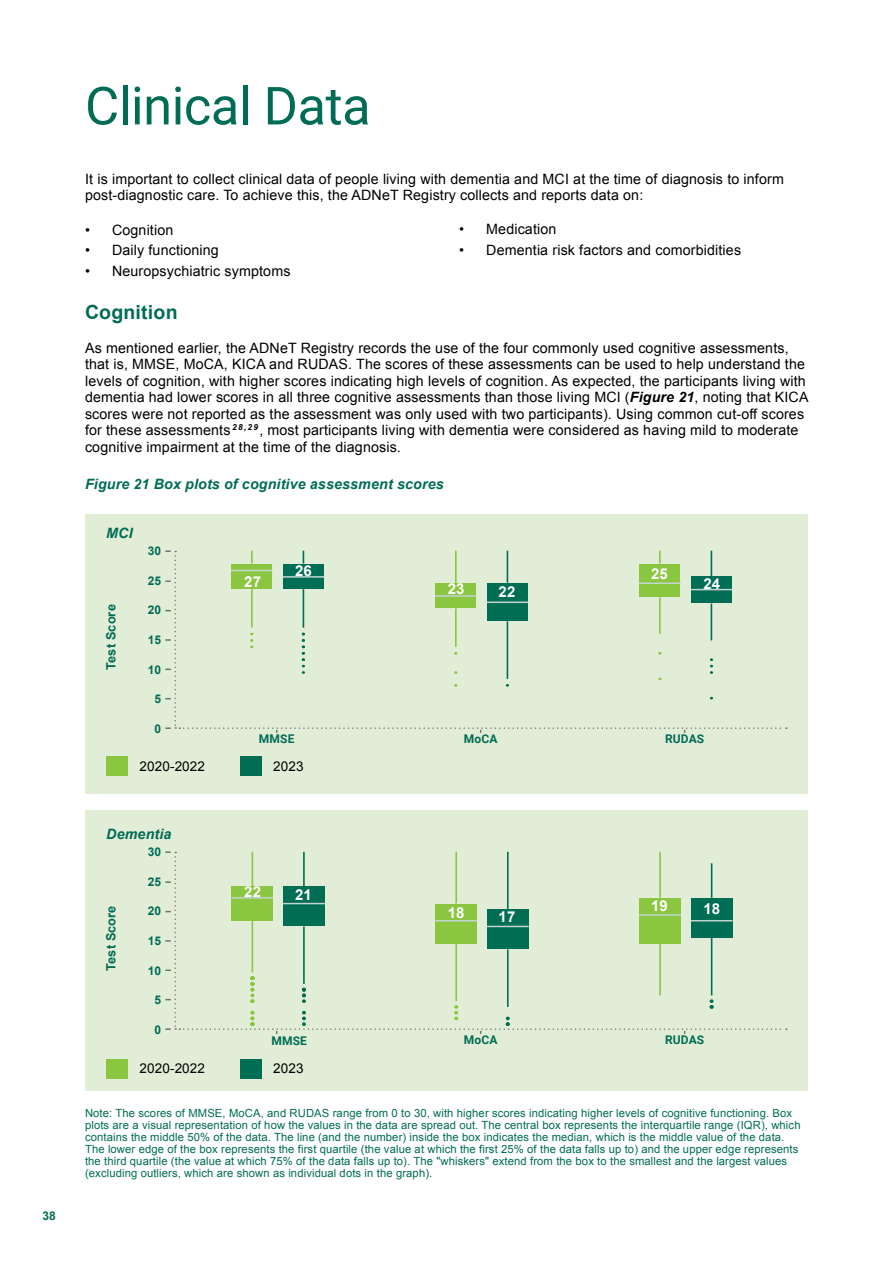
<style>
.page{position:relative;width:893px;height:1263px;background:#fff}
.page>*{position:absolute;margin:0;border:0;box-sizing:border-box;transform-origin:0 0}
.t1{font:52.5px "Roboto";letter-spacing:-.01em;color:#006c55}
.t2{font:700 19.5px "Arial";letter-spacing:.01em;color:#006c55}
.t3{font:700 15px "Arial";letter-spacing:.01em;color:#fff}
.t4{font:14.25px/16.5px "Arial";letter-spacing:.01em;color:#000}
.t5{font:italic 700 14.25px "Arial";letter-spacing:.01em;color:#006c55}
.t6{font:13.5px "Arial";letter-spacing:.01em;color:#000}
.t7{font:700 12.75px "Arial";letter-spacing:.01em;color:#006c55}
.t8{font:700 12px "Roboto";letter-spacing:.01em;color:#006c55}
.t9{font:700 12px "Arial";color:#006c55}
.t10{font:11.25px/12px "Arial";letter-spacing:.01em;color:#006c55}
.s1{font-weight:700;font-style:italic}
</style>
<div class="page">
<div style="left:85px;top:514px;width:723px;height:280px;background:#e2edd7"></div>
<div style="left:85px;top:811px;width:723px;height:280px;background:#e2edd7"></div>
<div style="left:240px;top:1059px;width:22px;height:19px;background:#006d55"></div>
<div style="left:240px;top:757px;width:22px;height:19px;background:#006d55"></div>
<div style="left:106px;top:1059px;width:22px;height:19px;background:#8ac63f"></div>
<div style="left:106px;top:757px;width:22px;height:19px;background:#8ac63f"></div>
<svg style="left:165px;top:550px;width:622px;height:183px"></svg>
<hr style="left:711px;top:604px;width:1px;height:36px;background:#006d55">
<div style="left:691px;top:577px;width:41px;height:26px;background:#006d55"></div>
<hr style="left:691px;top:589px;width:41px;height:1px;background:#c3d5d0">
<svg style="left:165px;top:851px;width:622px;height:183px"></svg>
<hr style="left:711px;top:863px;width:1px;height:35px;background:#006d55">
<hr style="left:711px;top:938px;width:1px;height:57px;background:#006d55">
<div style="left:691px;top:898px;width:41px;height:40px;background:#006d55"></div>
<hr style="left:691px;top:920px;width:41px;height:1px;background:#c3d5d0">
<p class="t9" style="left:43px;top:1208px;width:15px">38</p>
<h1 class="t1" style="left:85px;top:69px;width:287px">Clinical Data</h1>
<p class="t4" style="left:85px;top:170px;width:700px">It is important to collect clinical data of people living with dementia and MCI at the time of diagnosis to inform post-diagnostic care. To achieve this, the ADNeT Registry collects and reports data on:</p>
<p class="t4" style="left:85px;top:221px;width:90px">• Cognition</p>
<p class="t4" style="left:85px;top:242px;width:135px">• Daily functioning</p>
<p class="t4" style="left:85px;top:263px;width:207px">• Neuropsychiatric symptoms</p>
<p class="t4" style="left:459px;top:221px;width:99px">• Medication</p>
<p class="t4" style="left:459px;top:242px;width:283px">• Dementia risk factors and comorbidities</p>
<h2 class="t2" style="left:85px;top:299px;width:94px">Cognition</h2>
<p class="t4" style="left:85px;top:339px;width:725px">As mentioned earlier, the ADNeT Registry records the use of the four commonly used cognitive assessments, that is, MMSE, MoCA, KICA and RUDAS. The scores of these assessments can be used to help understand the levels of cognition, with higher scores indicating high levels of cognition. As expected, the participants living with dementia had lower scores in all three cognitive assessments than those living MCI (<span class="s1">Figure 21</span>, noting that KICA scores were not reported as the assessment was only used with two participants). Using common cut-off scores for these assessments <sup>28,29</sup> , most participants living with dementia were considered as having mild to moderate cognitive impairment at the time of the diagnosis.</p>
<p class="t5" style="left:85px;top:474px;width:360px">Figure 21 Box plots of cognitive assessment scores</p>
<p class="t5" style="left:106px;top:523px;width:28px">MCI</p>
<p class="t9" style="left:148px;top:543px;width:15px">30</p>
<p class="t7" style="left:103px;top:670px;width:67px;rotate:-90deg">Test Score</p>
<p class="t9" style="left:148px;top:573px;width:15px">25</p>
<p class="t9" style="left:148px;top:602px;width:15px">20</p>
<p class="t9" style="left:148px;top:632px;width:15px">15</p>
<p class="t9" style="left:148px;top:661px;width:15px">10</p>
<p class="t9" style="left:154px;top:691px;width:8px">5</p>
<p class="t9" style="left:154px;top:721px;width:8px">0</p>
<p class="t6" style="left:139px;top:758px;width:67px">2020-2022</p>
<p class="t5" style="left:106px;top:824px;width:67px">Dementia</p>
<p class="t9" style="left:148px;top:844px;width:15px">30</p>
<p class="t7" style="left:103px;top:971px;width:67px;rotate:-90deg">Test Score</p>
<p class="t9" style="left:148px;top:874px;width:15px">25</p>
<p class="t9" style="left:148px;top:903px;width:15px">20</p>
<p class="t9" style="left:148px;top:933px;width:15px">15</p>
<p class="t9" style="left:148px;top:962px;width:15px">10</p>
<p class="t9" style="left:154px;top:992px;width:8px">5</p>
<p class="t9" style="left:154px;top:1022px;width:8px">0</p>
<p class="t6" style="left:139px;top:1060px;width:67px">2020-2022</p>
<p class="t3" style="left:244px;top:571px;width:18px">27</p>
<p class="t3" style="left:295px;top:561px;width:18px">26</p>
<p class="t8" style="left:259px;top:730px;width:37px">MMSE</p>
<p class="t6" style="left:273px;top:758px;width:32px">2023</p>
<p class="t3" style="left:244px;top:882px;width:18px">22</p>
<p class="t3" style="left:295px;top:885px;width:18px">21</p>
<p class="t8" style="left:271px;top:1033px;width:37px">MMSE</p>
<p class="t6" style="left:273px;top:1060px;width:32px">2023</p>
<p class="t3" style="left:448px;top:579px;width:18px">23</p>
<p class="t3" style="left:499px;top:582px;width:18px">22</p>
<p class="t3" style="left:651px;top:564px;width:18px">25</p>
<p class="t3" style="left:703px;top:573px;width:18px">24</p>
<p class="t8" style="left:464px;top:730px;width:35px">MoCA</p>
<p class="t8" style="left:665px;top:730px;width:41px">RUDAS</p>
<p class="t3" style="left:448px;top:902px;width:18px">18</p>
<p class="t3" style="left:499px;top:907px;width:18px">17</p>
<p class="t3" style="left:651px;top:896px;width:18px">19</p>
<p class="t3" style="left:703px;top:899px;width:18px">18</p>
<p class="t8" style="left:464px;top:1031px;width:35px">MoCA</p>
<p class="t8" style="left:665px;top:1031px;width:41px">RUDAS</p>
<p class="t10" style="left:85px;top:1107px;width:717px">Note: The scores of MMSE, MoCA, and RUDAS range from 0 to 30, with higher scores indicating higher levels of cognitive functioning. Box plots are a visual representation of how the values in the data are spread out. The central box represents the interquartile range (IQR), which contains the middle 50% of the data. The line (and the number) inside the box indicates the median, which is the middle value of the data.<br>The lower edge of the box represents the first quartile (the value at which the first 25% of the data falls up to) and the upper edge represents the third quartile (the value at which 75% of the data falls up to). The "whiskers" extend from the box to the smallest and the largest values (excluding outliers, which are shown as individual dots in the graph).</p>
</div>
